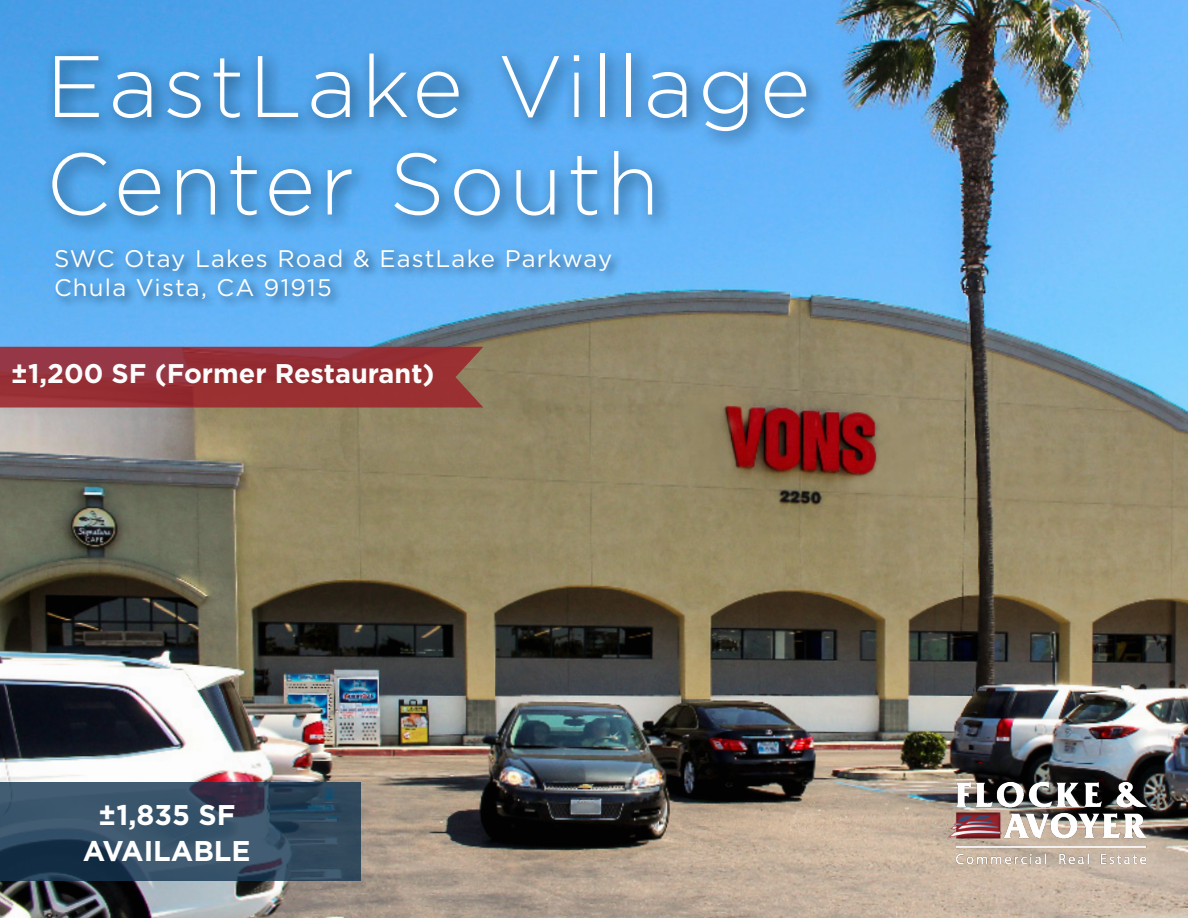
<style>
.page{position:relative;width:1188px;height:918px;background:#fff}
.page>*{position:absolute;margin:0;border:0;box-sizing:border-box;transform-origin:0 0}
.t1{font:300 87px/97.5px "Gotham";letter-spacing:.05em;color:#fff}
.t2{font:700 28.5px/36px "Gotham";color:#fff;text-align:center}
.t3{font:700 27px "Gotham";color:#fcfcfc}
.t4{font:24px "Gotham";letter-spacing:.05em;color:#fff}
</style>
<div class="page">
<img style="left:0;top:0;width:1188px;height:918px">
<div style="left:42px;top:44px;width:784px;height:191px;background:#143551;opacity:.92"></div>
<svg style="left:0;top:782px;width:361px;height:98px;background:#324a60"></svg>
<div style="left:53px;top:246px;width:570px;height:65px;background:#143551;opacity:.75"></div>
<img style="left:949px;top:782px;width:201px;height:82px">
<svg style="left:0;top:347px;width:483px;height:61px;background:#963338"></svg>
<p class="t1" style="left:46px;top:36px;width:766px">EastLake Village<br>Center South</p>
<p class="t4" style="left:54px;top:243px;width:560px">SWC Otay Lakes Road &amp; EastLake Parkway</p>
<p class="t4" style="left:54px;top:272px;width:279px">Chula Vista, CA 91915</p>
<p class="t3" style="left:11px;top:355px;width:425px">±1,200 SF (Former Restaurant)</p>
<p class="t2" style="left:83px;top:796px;width:169px">±1,835 SF<br>AVAILABLE</p>
</div>
